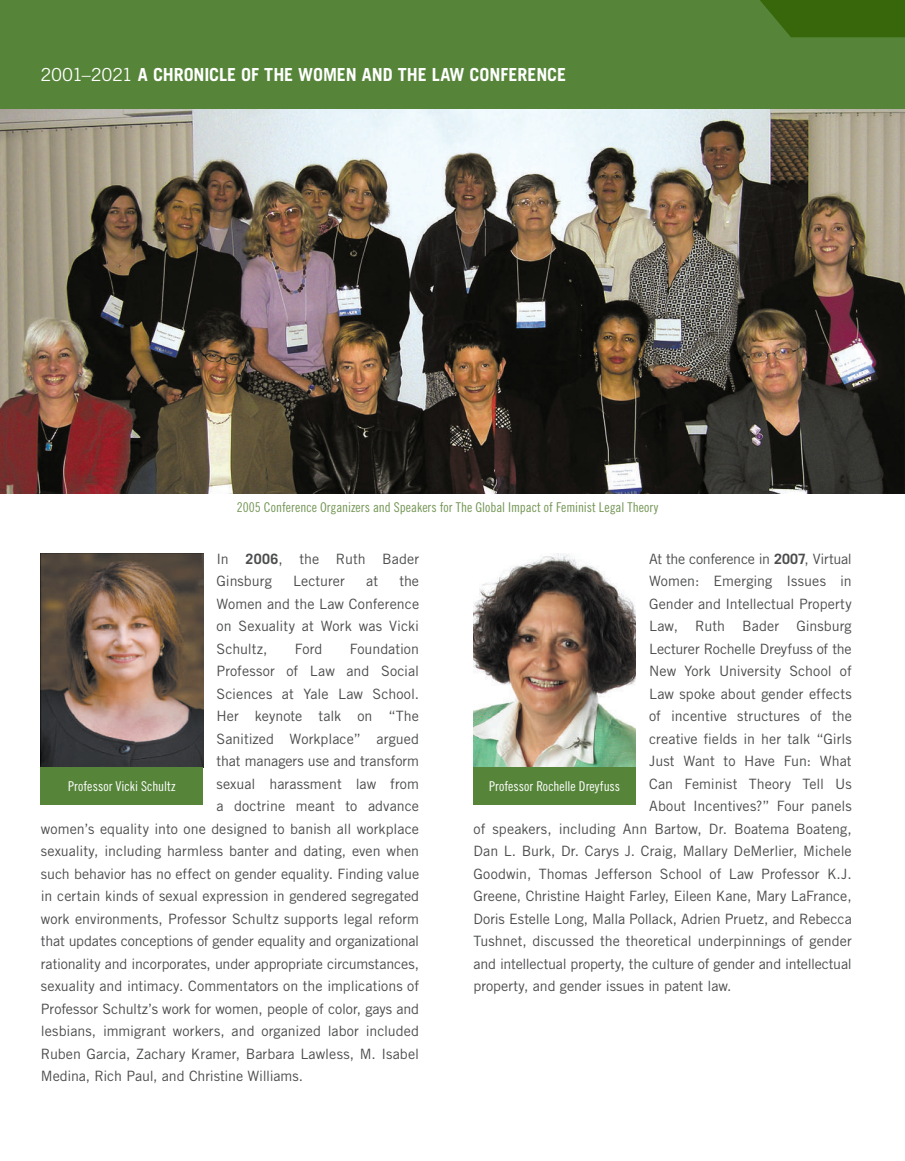
<style>
.page{position:relative;width:905px;height:1161px;background:#fff}
.page>*{position:absolute;margin:0;border:0;box-sizing:border-box;transform-origin:0 0}
.t1{font:700 18px "Trade Gothic LT Std";letter-spacing:-.005em;color:#fff}
.t2{font:14.25px/22.5px "Trade Gothic LT Std";color:#4b4c4d}
.t3{font:14.25px "Trade Gothic LT Std";letter-spacing:-.02em;color:#4b4c4d}
.t4{font:13.5px "Trade Gothic LT Std Cn 18";color:#749655}
.t5{font:13.5px "Trade Gothic LT Std Cn 18";letter-spacing:.005em;color:#fff}
.s1{font-weight:400}
.s2{font-weight:700}
</style>
<div class="page">
<img style="left:0;top:109px;width:904px;height:384px">
<div style="left:0;top:0;width:904px;height:109px;background:#56853a"></div>
<svg style="left:760px;top:0;width:144px;height:37px;background:#3a690f"></svg>
<img style="left:41px;top:554px;width:162px;height:213px">
<div style="left:41px;top:767px;width:162px;height:37px;background:#56853a"></div>
<img style="left:473px;top:554px;width:162px;height:213px">
<div style="left:473px;top:767px;width:162px;height:37px;background:#56853a"></div>
<p class="t1" style="left:40px;top:64px;width:527px"><span class="s1">2001–2021</span> A CHRONICLE OF THE WOMEN AND THE LAW CONFERENCE</p>
<p class="t4" style="left:237px;top:499px;width:423px">2005 Conference Organizers and Speakers for The Global Impact of Feminist Legal Theory</p>
<p class="t2" style="left:216px;top:547px;width:204px">In <span class="s2">2006</span>, the Ruth Bader<br>Ginsburg</p>
<p class="t3" style="left:649px;top:550px;width:204px">At the conference in <span class="s2">2007</span>, Virtual</p>
<p class="t2" style="left:649px;top:570px;width:204px">Women: Emerging Issues in</p>
<p class="t2" style="left:649px;top:592px;width:204px">Gender and Intellectual Property</p>
<p class="t2" style="left:649px;top:615px;width:204px">Law, Ruth Bader Ginsburg</p>
<p class="t2" style="left:649px;top:637px;width:204px">Lecturer Rochelle Dreyfuss of the</p>
<p class="t2" style="left:649px;top:660px;width:204px">New York University School of</p>
<p class="t2" style="left:649px;top:682px;width:204px">Law spoke about gender effects</p>
<p class="t2" style="left:649px;top:705px;width:204px">of incentive structures of the</p>
<p class="t2" style="left:649px;top:727px;width:204px">creative fields in her talk “Girls</p>
<p class="t2" style="left:649px;top:750px;width:204px">Just Want to Have Fun: What</p>
<p class="t2" style="left:649px;top:772px;width:204px">Can Feminist Theory Tell Us</p>
<p class="t2" style="left:649px;top:795px;width:204px">About Incentives?” Four panels</p>
<p class="t2" style="left:473px;top:817px;width:379px">of speakers, including Ann Bartow, Dr. Boatema Boateng,</p>
<p class="t2" style="left:473px;top:840px;width:379px">Dan L. Burk, Dr. Carys J. Craig, Mallary DeMerlier, Michele</p>
<p class="t2" style="left:473px;top:862px;width:379px">Goodwin, Thomas Jefferson School of Law Professor K.J.</p>
<p class="t2" style="left:473px;top:885px;width:379px">Greene, Christine Haight Farley, Eileen Kane, Mary LaFrance,</p>
<p class="t2" style="left:473px;top:907px;width:380px">Doris Estelle Long, Malla Pollack, Adrien Pruetz, and Rebecca</p>
<p class="t2" style="left:473px;top:930px;width:380px">Tushnet, discussed the theoretical underpinnings of gender</p>
<p class="t2" style="left:473px;top:952px;width:380px">and intellectual property, the culture of gender and intellectual</p>
<p class="t2" style="left:473px;top:975px;width:259px">property, and gender issues in patent law.</p>
<p class="t2" style="left:216px;top:570px;width:204px;text-align:justify;text-indent:183px">the Women and the Law Conference on Sexuality at Work was Vicki Schultz,</p>
<p class="t2" style="left:293px;top:570px;width:53px">Lecturer</p>
<p class="t2" style="left:366px;top:570px;width:13px">at</p>
<p class="t2" style="left:295px;top:637px;width:29px">Ford</p>
<p class="t2" style="left:350px;top:637px;width:71px">Foundation</p>
<p class="t2" style="left:216px;top:660px;width:204px">Professor of Law and Social</p>
<p class="t2" style="left:216px;top:682px;width:204px">Sciences at Yale Law School.</p>
<p class="t2" style="left:216px;top:705px;width:204px">Her keynote talk on “The</p>
<p class="t2" style="left:216px;top:727px;width:204px">Sanitized Workplace” argued</p>
<p class="t2" style="left:216px;top:750px;width:204px">that managers use and transform</p>
<p class="t2" style="left:216px;top:772px;width:204px">sexual harassment law from</p>
<p class="t2" style="left:216px;top:795px;width:204px">a doctrine meant to advance</p>
<p class="t2" style="left:41px;top:817px;width:379px">women’s equality into one designed to banish all workplace</p>
<p class="t2" style="left:41px;top:840px;width:379px">sexuality, including harmless banter and dating, even when</p>
<p class="t2" style="left:41px;top:862px;width:380px">such behavior has no effect on gender equality. Finding value</p>
<p class="t2" style="left:41px;top:885px;width:380px">in certain kinds of sexual expression in gendered segregated</p>
<p class="t2" style="left:41px;top:907px;width:379px">work environments, Professor Schultz supports legal reform</p>
<p class="t2" style="left:41px;top:930px;width:379px">that updates conceptions of gender equality and organizational</p>
<p class="t2" style="left:41px;top:952px;width:379px">rationality and incorporates, under appropriate circumstances,</p>
<p class="t2" style="left:41px;top:975px;width:380px">sexuality and intimacy. Commentators on the implications of</p>
<p class="t2" style="left:41px;top:997px;width:379px">Professor Schultz’s work for women, people of color, gays and</p>
<p class="t2" style="left:41px;top:1020px;width:379px">lesbians, immigrant workers, and organized labor included</p>
<p class="t2" style="left:41px;top:1042px;width:379px">Ruben Garcia, Zachary Kramer, Barbara Lawless, M. Isabel</p>
<p class="t2" style="left:41px;top:1065px;width:263px">Medina, Rich Paul, and Christine Williams.</p>
<p class="t5" style="left:68px;top:778px;width:109px">Professor Vicki Schultz</p>
<p class="t5" style="left:489px;top:778px;width:133px">Professor Rochelle Dreyfuss</p>
</div>
